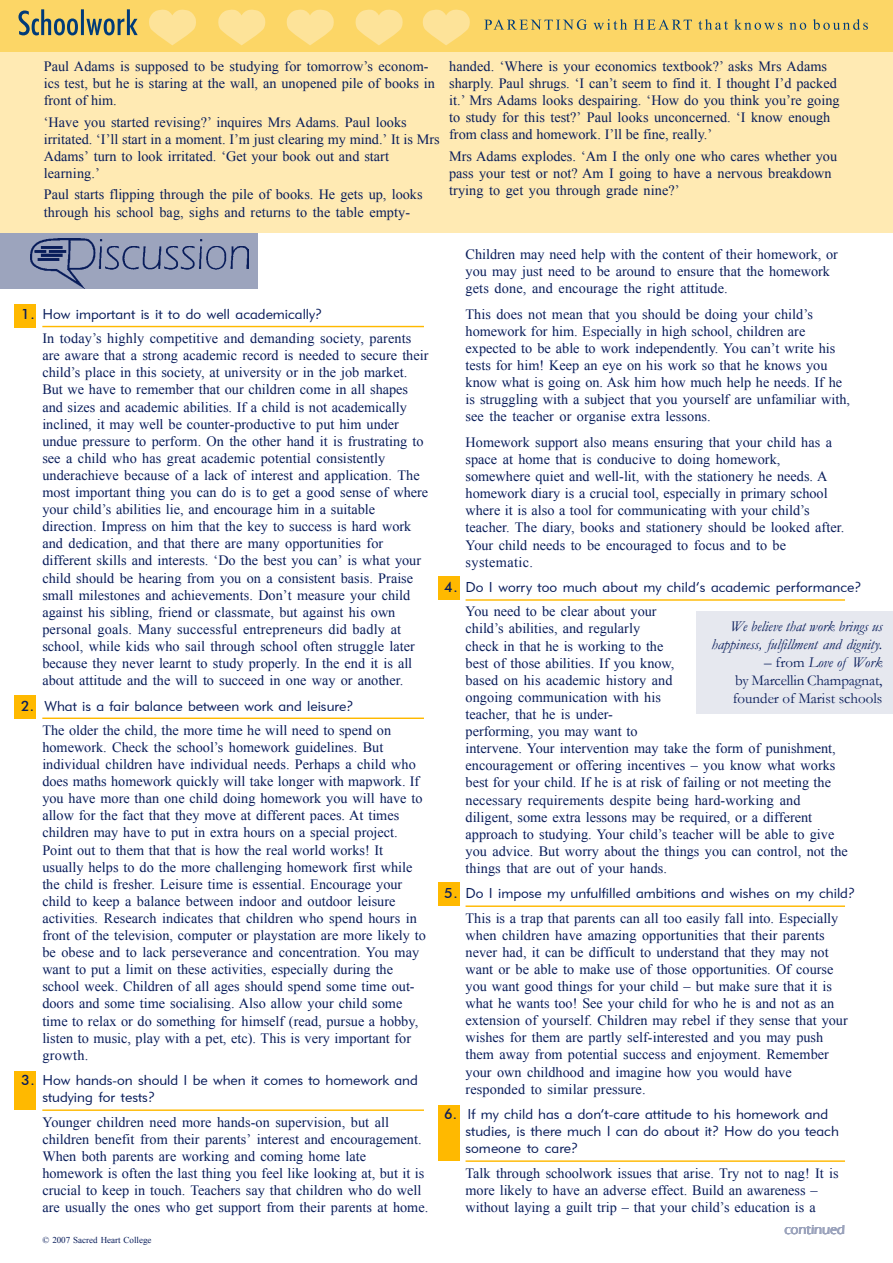
<style>
.page{position:relative;width:893px;height:1263px;background:#fff}
.page>*{position:absolute;margin:0;border:0;box-sizing:border-box;transform-origin:0 0}
.t1{font:15px/18px "Garamond";letter-spacing:-.005em;color:#081c5a;text-align:justify}
.t2{font:italic 15px/18px "Garamond";color:#081c5a;text-align:right}
.t3{font:14.25px/17.1px "Times New Roman";color:#081c5a}
.t4{font:14.25px/17.1px "Geometric 415 BT Lite A";color:#081c5a}
.t5{font:13.5px "Eras Md BT";letter-spacing:.02em;color:#9ca4bd}
.t6{font:9px "Times New Roman";color:#081c5a}
.s1{font-family:"Futura BT";font-weight:500}
.s2{font-style:italic}
</style>
<div class="page">
<div style="left:438px;top:1106px;width:21px;height:55px;background:#ffb900"></div>
<div style="left:439px;top:882px;width:21px;height:24px;background:#ffb900"></div>
<div style="left:439px;top:576px;width:21px;height:24px;background:#ffb900"></div>
<div style="left:14px;top:1071px;width:22px;height:39px;background:#ffb900"></div>
<div style="left:14px;top:695px;width:22px;height:23px;background:#ffb900"></div>
<div style="left:14px;top:304px;width:22px;height:23px;background:#ffb900"></div>
<div style="left:0;top:50px;width:893px;height:183px;background:#ffeab3"></div>
<div style="left:0;top:0;width:893px;height:51px;background:#fcd666"></div>
<svg style="left:484px;top:19px;width:299px;height:11px"></svg>
<svg style="left:789px;top:19px;width:79px;height:11px"></svg>
<svg style="left:218px;top:9px;width:48px;height:36px"></svg>
<svg style="left:149px;top:9px;width:47px;height:36px"></svg>
<svg style="left:286px;top:9px;width:48px;height:36px"></svg>
<svg style="left:355px;top:9px;width:48px;height:36px"></svg>
<svg style="left:423px;top:9px;width:47px;height:36px"></svg>
<svg style="left:18px;top:9px;width:120px;height:26px"></svg>
<hr style="left:42px;top:326px;width:382px;height:1px;background:#ffb900">
<hr style="left:42px;top:717px;width:382px;height:2px;background:#ffb900">
<hr style="left:42px;top:1109px;width:382px;height:2px;background:#ffb900">
<div style="left:0;top:233px;width:257px;height:55px;background:#9ca4bd"></div>
<img style="left:31px;top:238px;width:217px;height:50px">
<hr style="left:466px;top:599px;width:379px;height:2px;background:#ffb900">
<hr style="left:466px;top:905px;width:379px;height:2px;background:#ffb900">
<hr style="left:466px;top:1160px;width:379px;height:2px;background:#ffb900">
<div style="left:696px;top:611px;width:197px;height:102px;background:#e6e8ef"></div>
<p class="t3" style="left:44px;top:58px;width:393px">Paul Adams is supposed to be studying for tomorrow’s econom&shy;ics test, but he is staring at the wall, an unopened pile of books in front of him.</p>
<p class="t3" style="left:44px;top:113px;width:398px">‘Have you started revising?’ inquires Mrs Adams. Paul looks irritated. ‘I’ll start in a moment. I’m just clearing my mind.’ It is Mrs Adams’ turn to look irritated. ‘Get your book out and start learning.’</p>
<p class="t3" style="left:44px;top:186px;width:380px">Paul starts flipping through the pile of books. He gets up, looks through his school bag, sighs and returns to the table empty-</p>
<p class="t3" style="left:449px;top:57px;width:392px">handed. ‘Where is your economics textbook?’ asks Mrs Adams sharply. Paul shrugs. ‘I can’t seem to find it. I thought I’d packed it.’ Mrs Adams looks despairing. ‘How do you think you’re going to study for this test?’ Paul looks unconcerned. ‘I know enough from class and homework. I’ll be fine, really.’</p>
<p class="t3" style="left:449px;top:147px;width:390px">Mrs Adams explodes. ‘Am I the only one who cares whether you pass your test or not? Am I going to have a nervous breakdown trying to get you through grade nine?’</p>
<p class="t4" style="left:21px;top:305px;width:302px"><span class="s1">1.</span> How important is it to do well academically?</p>
<p class="t3" style="left:42px;top:330px;width:388px">In today’s highly competitive and demanding society, parents are aware that a strong academic record is needed to secure their child’s place in this society, at university or in the job market.<br>But we have to remember that our children come in all shapes and sizes and academic abilities. If a child is not academically inclined, it may well be counter-productive to put him under undue pressure to perform. On the other hand it is frustrating to see a child who has great academic potential consistently underachieve because of a lack of interest and application. The most important thing you can do is to get a good sense of where your child’s abilities lie, and encourage him in a suitable direction. Impress on him that the key to success is hard work and dedication, and that there are many opportunities for different skills and interests. ‘Do the best you can’ is what your child should be hearing from you on a consistent basis. Praise small milestones and achievements. Don’t measure your child against his sibling, friend or classmate, but against his own personal goals. Many successful entrepreneurs did badly at school, while kids who sail through school often struggle later because they never learnt to study properly. In the end it is all about attitude and the will to succeed in one way or another.</p>
<p class="t4" style="left:21px;top:697px;width:333px"><span class="s1">2.</span> What is a fair balance between work and leisure?</p>
<p class="t3" style="left:42px;top:721px;width:385px">The older the child, the more time he will need to spend on homework. Check the school’s homework guidelines. But individual children have individual needs. Perhaps a child who does maths homework quickly will take longer with mapwork. If you have more than one child doing homework you will have to allow for the fact that they move at different paces. At times children may have to put in extra hours on a special project.<br>Point out to them that that is how the real world works! It usually helps to do the more challenging homework first while the child is fresher. Leisure time is essential. Encourage your child to keep a balance between indoor and outdoor leisure activities. Research indicates that children who spend hours in front of the television, computer or playstation are more likely to be obese and to lack perseverance and concentration. You may want to put a limit on these activities, especially during the school week. Children of all ages should spend some time out&shy;doors and some time socialising. Also allow your child some time to relax or do something for himself (read, pursue a hobby, listen to music, play with a pet, etc). This is very important for growth.</p>
<p class="t4" style="left:42px;top:1071px;width:377px;text-indent:-21px"><span class="s1">3.</span> How hands-on should I be when it comes to homework and studying for tests?</p>
<p class="t3" style="left:42px;top:1113px;width:387px">Younger children need more hands-on supervision, but all children benefit from their parents’ interest and encouragement.<br>When both parents are working and coming home late homework is often the last thing you feel like looking at, but it is crucial to keep in touch. Teachers say that children who do well are usually the ones who get support from their parents at home.</p>
<p class="t6" style="left:43px;top:1234px;width:111px">© 2007 Sacred Heart College</p>
<p class="t3" style="left:466px;top:245px;width:374px">Children may need help with the content of their homework, or you may just need to be around to ensure that the homework gets done, and encourage the right attitude.</p>
<p class="t3" style="left:466px;top:305px;width:386px">This does not mean that you should be doing your child’s homework for him. Especially in high school, children are expected to be able to work independently. You can’t write his tests for him! Keep an eye on his work so that he knows you know what is going on. Ask him how much help he needs. If he is struggling with a subject that you yourself are unfamiliar with, see the teacher or organise extra lessons.</p>
<p class="t3" style="left:466px;top:433px;width:380px">Homework support also means ensuring that your child has a space at home that is conducive to doing homework, somewhere quiet and well-lit, with the stationery he needs. A homework diary is a crucial tool, especially in primary school where it is also a tool for communicating with your child’s teacher. The diary, books and stationery should be looked after.<br>Your child needs to be encouraged to focus and to be systematic.</p>
<p class="t4" style="left:444px;top:578px;width:418px"><span class="s1">4.</span> Do I worry too much about my child’s academic performance?</p>
<p class="t3" style="left:466px;top:603px;width:384px">You need to be clear about your<br>child’s abilities, and regularly<br>check in that he is working to the<br>best of those abilities. If you know,<br>based on his academic history and<br>ongoing communication with his<br>teacher, that he is under-<br>performing, you may want to<br>intervene. Your intervention may take the form of punishment, encouragement or offering incentives – you know what works best for your child. If he is at risk of failing or not meeting the necessary requirements despite being hard-working and diligent, some extra lessons may be required, or a different approach to studying. Your child’s teacher will be able to give you advice. But worry about the things you can control, not the things that are out of your hands.</p>
<p class="t4" style="left:444px;top:885px;width:412px"><span class="s1">5.</span> Do I impose my unfulfilled ambitions and wishes on my child?</p>
<p class="t3" style="left:466px;top:909px;width:384px">This is a trap that parents can all too easily fall into. Especially when children have amazing opportunities that their parents never had, it can be difficult to understand that they may not want or be able to make use of those opportunities. Of course you want good things for your child – but make sure that it is what he wants too! See your child for who he is and not as an extension of yourself. Children may rebel if they sense that your wishes for them are partly self-interested and you may push them away from potential success and enjoyment. Remember your own childhood and imagine how you would have responded to similar pressure.</p>
<p class="t4" style="left:466px;top:1105px;width:375px;text-indent:-21px"><span class="s1">6.</span> If my child has a don’t-care attitude to his homework and studies, is there much I can do about it? How do you teach someone to care?</p>
<p class="t3" style="left:466px;top:1164px;width:375px">Talk through schoolwork issues that arise. Try not to nag! It is more likely to have an adverse effect. Build an awareness – without laying a guilt trip – that your child’s education is a</p>
<p class="t2" style="left:711px;top:616px;width:173px">We believe that work brings us happiness, fulfillment and dignity.</p>
<p class="t1" style="left:733px;top:652px;width:151px;text-indent:32px"><span class="s2">–</span> from <span class="s2">Love of Work </span>by Marcellin Champagnat, founder of Marist schools</p>
<p class="t5" style="left:785px;top:1222px;width:62px">continued</p>
</div>
